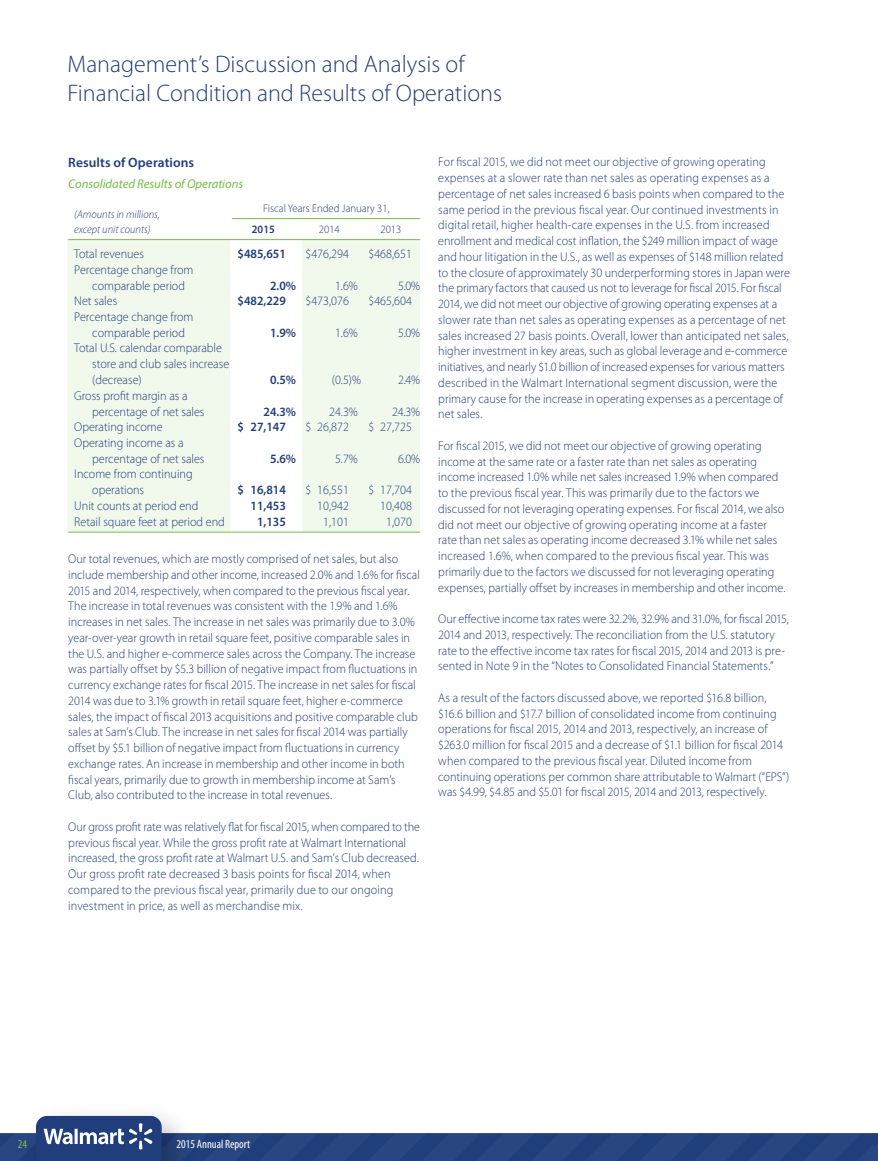
<style>
.page{position:relative;width:878px;height:1161px;background:#fff}
.page>*{position:absolute;margin:0;border:0;box-sizing:border-box;transform-origin:0 0}
.t1{font:300 24px/28.8px "Myriad Pro";color:#203d7c}
.t2{font:600 13.5px "Myriad Pro";letter-spacing:.005em;color:#203d7c}
.t3{font:300 12.75px/15.8px "Myriad Pro";letter-spacing:.005em;color:#203d7c;scale:.95 1}
.t4{font:600 12.75px "Myriad Pro";color:#203d7c;scale:.95 1}
.t5{font:italic 12.75px "Myriad Pro";letter-spacing:-.005em;color:#77bd43}
.t6{font:condensed 12px "Myriad Pro";color:#fff}
.t7{font:condensed 12px "Myriad Pro";color:#77bd43}
.t8{font:italic 300 11.25px "Myriad Pro";color:#203d7c;scale:.95 1}
.t9{font:300 11.25px "Myriad Pro";color:#203d7c;scale:.95 1}
.t10{font:600 11.25px "Myriad Pro";color:#203d7c;scale:.95 1}
</style>
<div class="page">
<div style="left:68px;top:240px;width:162px;height:292px;background:#f1f8ec"></div>
<div style="left:302px;top:240px;width:117px;height:292px;background:#f1f8ec"></div>
<svg style="left:0;top:1116px;width:878px;height:45px"></svg>
<hr style="left:232px;top:218px;width:188px;height:1px;background:#77bd43">
<hr style="left:68px;top:239px;width:352px;height:1px;background:#77bd43">
<hr style="left:68px;top:532px;width:352px;height:1px;background:#77bd43">
<h1 class="t1" style="left:68px;top:50px;width:436px">Management’s Discussion and Analysis of<br>Financial Condition and Results of Operations</h1>
<p class="t2" style="left:68px;top:153px;width:127px">Results of Operations</p>
<p class="t5" style="left:68px;top:176px;width:176px">Consolidated Results of Operations</p>
<p class="t8" style="left:74px;top:209px;width:91px">(Amounts in millions,</p>
<p class="t9" style="left:263px;top:202px;width:134px">Fiscal Years Ended January 31,</p>
<p class="t8" style="left:74px;top:224px;width:82px">except unit counts)</p>
<p class="t10" style="left:252px;top:222px;width:26px">2015</p>
<p class="t9" style="left:319px;top:223px;width:23px">2014</p>
<p class="t9" style="left:380px;top:223px;width:23px">2013</p>
<p class="t3" style="left:74px;top:246px;width:75px">Total revenues</p>
<p class="t4" style="left:237px;top:246px;width:52px">$485,651</p>
<p class="t3" style="left:305px;top:246px;width:47px">$476,294</p>
<p class="t3" style="left:368px;top:246px;width:47px">$468,651</p>
<p class="t3" style="left:92px;top:262px;width:108px;text-indent:-18px">Percentage change from comparable period</p>
<p class="t4" style="left:270px;top:277px;width:29px">2.0%</p>
<p class="t3" style="left:335px;top:278px;width:26px">1.6%</p>
<p class="t3" style="left:398px;top:278px;width:25px">5.0%</p>
<p class="t3" style="left:74px;top:293px;width:47px">Net sales</p>
<p class="t4" style="left:237px;top:293px;width:52px">$482,229</p>
<p class="t3" style="left:305px;top:293px;width:47px">$473,076</p>
<p class="t3" style="left:368px;top:293px;width:47px">$465,604</p>
<p class="t3" style="left:92px;top:309px;width:108px;text-indent:-18px">Percentage change from comparable period</p>
<p class="t4" style="left:270px;top:324px;width:29px">1.9%</p>
<p class="t3" style="left:335px;top:325px;width:26px">1.6%</p>
<p class="t3" style="left:398px;top:325px;width:25px">5.0%</p>
<p class="t3" style="left:92px;top:341px;width:146px;text-indent:-18px">Total U.S. calendar comparable store and club sales increase (decrease)</p>
<p class="t3" style="left:92px;top:388px;width:120px;text-indent:-18px">Gross profit margin as a percentage of net sales</p>
<p class="t4" style="left:270px;top:372px;width:29px">0.5%</p>
<p class="t3" style="left:332px;top:372px;width:32px">(0.5)%</p>
<p class="t3" style="left:398px;top:372px;width:25px">2.4%</p>
<p class="t4" style="left:263px;top:403px;width:36px">24.3%</p>
<p class="t3" style="left:329px;top:404px;width:32px">24.3%</p>
<p class="t3" style="left:392px;top:404px;width:31px">24.3%</p>
<p class="t3" style="left:74px;top:419px;width:95px">Operating income</p>
<p class="t4" style="left:237px;top:419px;width:52px">$ 27,147</p>
<p class="t3" style="left:305px;top:419px;width:47px">$ 26,872</p>
<p class="t3" style="left:368px;top:419px;width:47px">$ 27,725</p>
<p class="t3" style="left:92px;top:435px;width:120px;text-indent:-18px">Operating income as a percentage of net sales</p>
<p class="t4" style="left:270px;top:450px;width:29px">5.6%</p>
<p class="t3" style="left:335px;top:451px;width:26px">5.7%</p>
<p class="t3" style="left:398px;top:451px;width:25px">6.0%</p>
<p class="t3" style="left:92px;top:467px;width:107px;text-indent:-18px">Income from continuing operations</p>
<p class="t4" style="left:237px;top:482px;width:52px">$ 16,814</p>
<p class="t3" style="left:305px;top:482px;width:47px">$ 16,551</p>
<p class="t3" style="left:368px;top:482px;width:47px">$ 17,704</p>
<p class="t3" style="left:74px;top:498px;width:132px">Unit counts at period end</p>
<p class="t4" style="left:250px;top:498px;width:39px">11,453</p>
<p class="t3" style="left:317px;top:498px;width:35px">10,942</p>
<p class="t3" style="left:380px;top:498px;width:35px">10,408</p>
<p class="t3" style="left:74px;top:514px;width:160px">Retail square feet at period end</p>
<p class="t4" style="left:257px;top:513px;width:32px">1,135</p>
<p class="t3" style="left:323px;top:514px;width:29px">1,101</p>
<p class="t3" style="left:386px;top:514px;width:29px">1,070</p>
<p class="t3" style="left:68px;top:551px;width:372px">Our total revenues, which are mostly comprised of net sales, but also include membership and other income, increased 2.0% and 1.6% for fiscal 2015 and 2014, respectively, when compared to the previous fiscal year.<br>The increase in total revenues was consistent with the 1.9% and 1.6% increases in net sales. The increase in net sales was primarily due to 3.0% year-over-year growth in retail square feet, positive comparable sales in the U.S. and higher e-commerce sales across the Company. The increase was partially offset by $5.3 billion of negative impact from fluctuations in currency exchange rates for fiscal 2015. The increase in net sales for fiscal 2014 was due to 3.1% growth in retail square feet, higher e-commerce sales, the impact of fiscal 2013 acquisitions and positive comparable club sales at Sam’s Club. The increase in net sales for fiscal 2014 was partially offset by $5.1 billion of negative impact from fluctuations in currency exchange rates. An increase in membership and other income in both fiscal years, primarily due to growth in membership income at Sam’s Club, also contributed to the increase in total revenues.</p>
<p class="t3" style="left:68px;top:819px;width:372px">Our gross profit rate was relatively flat for fiscal 2015, when compared to the previous fiscal year. While the gross profit rate at Walmart International increased, the gross profit rate at Walmart U.S. and Sam’s Club decreased.<br>Our gross profit rate decreased 3 basis points for fiscal 2014, when compared to the previous fiscal year, primarily due to our ongoing investment in price, as well as merchandise mix.</p>
<p class="t3" style="left:438px;top:155px;width:371px">For fiscal 2015, we did not meet our objective of growing operating expenses at a slower rate than net sales as operating expenses as a percentage of net sales increased 6 basis points when compared to the same period in the previous fiscal year. Our continued investments in digital retail, higher health-care expenses in the U.S. from increased enrollment and medical cost inflation, the $249 million impact of wage and hour litigation in the U.S., as well as expenses of $148 million related to the closure of approximately 30 underperforming stores in Japan were the primary factors that caused us not to leverage for fiscal 2015. For fiscal 2014, we did not meet our objective of growing operating expenses at a slower rate than net sales as operating expenses as a percentage of net sales increased 27 basis points. Overall, lower than anticipated net sales, higher investment in key areas, such as global leverage and e-commerce initiatives, and nearly $1.0 billion of increased expenses for various matters described in the Walmart International segment discussion, were the primary cause for the increase in operating expenses as a percentage of net sales.</p>
<p class="t3" style="left:438px;top:438px;width:367px">For fiscal 2015, we did not meet our objective of growing operating income at the same rate or a faster rate than net sales as operating income increased 1.0% while net sales increased 1.9% when compared to the previous fiscal year. This was primarily due to the factors we discussed for not leveraging operating expenses. For fiscal 2014, we also did not meet our objective of growing operating income at a faster rate than net sales as operating income decreased 3.1% while net sales increased 1.6%, when compared to the previous fiscal year. This was primarily due to the factors we discussed for not leveraging operating expenses, partially offset by increases in membership and other income.</p>
<p class="t3" style="left:438px;top:611px;width:370px">Our effective income tax rates were 32.2%, 32.9% and 31.0%, for fiscal 2015, 2014 and 2013, respectively. The reconciliation from the U.S. statutory rate to the effective income tax rates for fiscal 2015, 2014 and 2013 is pre&shy;sented in Note 9 in the “Notes to Consolidated Financial Statements.”</p>
<p class="t3" style="left:438px;top:690px;width:371px">As a result of the factors discussed above, we reported $16.8 billion, $16.6 billion and $17.7 billion of consolidated income from continuing operations for fiscal 2015, 2014 and 2013, respectively, an increase of $263.0 million for fiscal 2015 and a decrease of $1.1 billion for fiscal 2014 when compared to the previous fiscal year. Diluted income from continuing operations per common share attributable to Walmart (“EPS”) was $4.99, $4.85 and $5.01 for fiscal 2015, 2014 and 2013, respectively.</p>
<p class="t7" style="left:18px;top:1136px;width:11px">24</p>
<p class="t6" style="left:177px;top:1136px;width:75px">2015 Annual Report</p>
</div>
